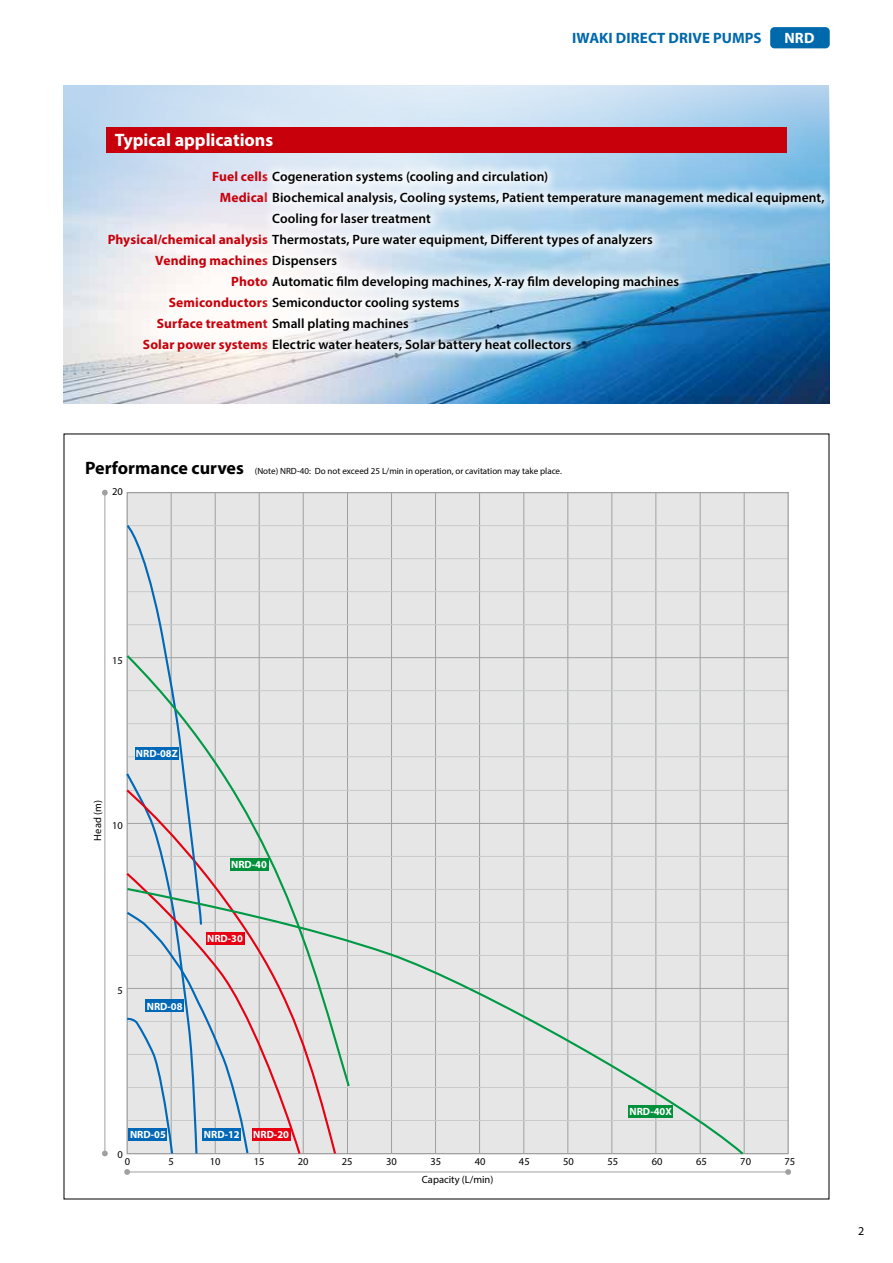
<style>
.page{position:relative;width:893px;height:1263px;background:#fff}
.page>*{position:absolute;margin:0;border:0;box-sizing:border-box;transform-origin:0 0}
.t1{font:700 18px "Myriad Pro";color:#fff}
.t2{font:700 15px "Myriad Pro";letter-spacing:.005em;color:#0069ac}
.t3{font:700 15px "Myriad Pro";color:#fff}
.t4{font:600 13.5px/21px "Myriad Pro";letter-spacing:.005em;color:#000}
.t5{font:700 13.5px "Myriad Pro";letter-spacing:.01em;color:#c7000b}
.t6{font:12px "Myriad Pro";color:#000}
.t7{font:10.5px "Myriad Pro";color:#000}
.t8{font:700 10.5px "Myriad Pro";color:#fff}
.t9{font:9px "Myriad Pro";color:#000}
.s1{font-weight:700;color:#c7000b}
.s2{font-weight:600;color:#000}
.s3{font-weight:700;font-size:18px}
</style>
<div class="page">
<img style="left:64px;top:85px;width:765px;height:319px">
<div style="left:770px;top:27px;width:60px;height:21px;background:#0069ac;border-radius:4px"></div>
<div style="left:106px;top:128px;width:681px;height:25px;background:#c7000b"></div>
<div style="left:261px;top:161px;width:575px;height:203px;background:#fff;opacity:.75"></div>
<div style="left:127px;top:493px;width:661px;height:661px;background:#e6e6e6"></div>
<hr style="left:171px;top:493px;width:1px;height:660px;background:#9fa0a0">
<hr style="left:303px;top:493px;width:1px;height:660px;background:#9fa0a0">
<hr style="left:259px;top:493px;width:1px;height:660px;background:#9fa0a0">
<hr style="left:215px;top:493px;width:1px;height:660px;background:#9fa0a0">
<hr style="left:347px;top:493px;width:1px;height:660px;background:#9fa0a0">
<hr style="left:479px;top:493px;width:1px;height:660px;background:#9fa0a0">
<hr style="left:435px;top:493px;width:1px;height:660px;background:#9fa0a0">
<hr style="left:391px;top:493px;width:1px;height:660px;background:#9fa0a0">
<hr style="left:523px;top:493px;width:1px;height:660px;background:#9fa0a0">
<hr style="left:656px;top:493px;width:1px;height:660px;background:#9fa0a0">
<hr style="left:611px;top:493px;width:1px;height:660px;background:#9fa0a0">
<hr style="left:567px;top:493px;width:1px;height:660px;background:#9fa0a0">
<hr style="left:700px;top:493px;width:1px;height:660px;background:#9fa0a0">
<hr style="left:744px;top:493px;width:1px;height:660px;background:#9fa0a0">
<hr style="left:127px;top:790px;width:661px;height:1px;background:#c9caca">
<hr style="left:127px;top:823px;width:661px;height:1px;background:#9fa0a0">
<hr style="left:127px;top:856px;width:661px;height:1px;background:#c9caca">
<hr style="left:127px;top:889px;width:661px;height:1px;background:#c9caca">
<hr style="left:127px;top:922px;width:661px;height:1px;background:#c9caca">
<hr style="left:127px;top:955px;width:661px;height:1px;background:#c9caca">
<hr style="left:127px;top:988px;width:661px;height:1px;background:#9fa0a0">
<hr style="left:127px;top:1021px;width:661px;height:1px;background:#c9caca">
<hr style="left:127px;top:1054px;width:661px;height:1px;background:#c9caca">
<hr style="left:127px;top:525px;width:661px;height:1px;background:#c9caca">
<hr style="left:127px;top:558px;width:661px;height:1px;background:#c9caca">
<hr style="left:127px;top:591px;width:661px;height:1px;background:#c9caca">
<hr style="left:127px;top:624px;width:661px;height:1px;background:#c9caca">
<hr style="left:127px;top:657px;width:661px;height:1px;background:#9fa0a0">
<hr style="left:127px;top:690px;width:661px;height:1px;background:#c9caca">
<hr style="left:127px;top:723px;width:661px;height:1px;background:#c9caca">
<hr style="left:127px;top:756px;width:661px;height:1px;background:#c9caca">
<hr style="left:127px;top:1087px;width:661px;height:1px;background:#c9caca">
<hr style="left:127px;top:1120px;width:661px;height:1px;background:#c9caca">
<hr style="left:127px;top:1172px;width:661px;height:1px;background:#9fa0a0">
<svg style="left:124px;top:1169px;width:6px;height:6px"></svg>
<svg style="left:785px;top:1169px;width:6px;height:6px"></svg>
<hr style="left:105px;top:493px;width:1px;height:660px;background:#9fa0a0">
<svg style="left:102px;top:490px;width:6px;height:5px"></svg>
<svg style="left:102px;top:1150px;width:6px;height:6px"></svg>
<svg style="left:126px;top:524px;width:90px;height:129px"></svg>
<svg style="left:126px;top:653px;width:225px;height:233px"></svg>
<svg style="left:126px;top:886px;width:620px;height:269px"></svg>
<div style="left:129px;top:1128px;width:38px;height:13px;background:#0068b7"></div>
<div style="left:146px;top:999px;width:38px;height:13px;background:#0068b7"></div>
<div style="left:206px;top:932px;width:38px;height:13px;background:#e60012"></div>
<div style="left:230px;top:858px;width:38px;height:13px;background:#00913a"></div>
<div style="left:252px;top:1128px;width:38px;height:13px;background:#e60012"></div>
<div style="left:135px;top:747px;width:44px;height:13px;background:#0068b7"></div>
<div style="left:629px;top:1105px;width:44px;height:13px;background:#00913a"></div>
<div style="left:203px;top:1128px;width:38px;height:13px;background:#0068b7"></div>
<h1 class="t1" style="left:115px;top:129px;width:160px">Typical applications</h1>
<p class="t2" style="left:572px;top:28px;width:191px">IWAKI DIRECT DRIVE PUMPS</p>
<p class="t3" style="left:784px;top:28px;width:32px">NRD</p>
<p class="t4" style="left:220px;top:166px;width:606px;text-indent:-8px"><span class="s1">Fuel cells</span> Cogeneration systems (cooling and circulation)<br><span class="s1">Medical</span> Biochemical analysis, Cooling systems, Patient temperature management medical equipment,</p>
<p class="t4" style="left:108px;top:229px;width:547px"><span class="s1">Physical/chemical analysis</span> Thermostats, Pure water equipment, Different types of analyzers</p>
<p class="t5" style="left:155px;top:252px;width:183px">Vending machines <span class="s2">Dispensers</span></p>
<p class="t4" style="left:231px;top:271px;width:449px"><span class="s1">Photo</span> Automatic film developing machines, X-ray film developing machines</p>
<p class="t4" style="left:169px;top:292px;width:292px"><span class="s1">Semiconductors</span> Semiconductor cooling systems</p>
<p class="t4" style="left:157px;top:313px;width:253px"><span class="s1">Surface treatment</span> Small plating machines</p>
<p class="t4" style="left:143px;top:334px;width:430px"><span class="s1">Solar power systems</span> Electric water heaters, Solar battery heat collectors</p>
<p class="t4" style="left:272px;top:208px;width:160px">Cooling for laser treatment</p>
<p class="t9" style="left:85px;top:466px;width:478px"><span class="s3">Performance curves</span> (Note) NRD-40: Do not exceed 25 L/min in operation, or cavitation may take place.</p>
<p class="t7" style="left:112px;top:485px;width:12px">20</p>
<p class="t7" style="left:112px;top:654px;width:12px">15</p>
<p class="t8" style="left:136px;top:746px;width:43px">NRD-08Z</p>
<p class="t7" style="left:91px;top:840px;width:42px;rotate:-90deg">Head (m)</p>
<p class="t7" style="left:112px;top:819px;width:12px">10</p>
<p class="t8" style="left:231px;top:857px;width:37px">NRD-40</p>
<p class="t7" style="left:118px;top:983px;width:7px">5</p>
<p class="t8" style="left:147px;top:999px;width:37px">NRD-08</p>
<p class="t8" style="left:207px;top:931px;width:37px">NRD-30</p>
<p class="t8" style="left:130px;top:1127px;width:37px">NRD-05</p>
<p class="t8" style="left:204px;top:1127px;width:37px">NRD-12</p>
<p class="t8" style="left:253px;top:1127px;width:37px">NRD-20</p>
<p class="t8" style="left:629px;top:1105px;width:44px">NRD-40X</p>
<p class="t7" style="left:118px;top:1148px;width:7px">0</p>
<p class="t7" style="left:125px;top:1155px;width:7px">0</p>
<p class="t7" style="left:168px;top:1155px;width:7px">5</p>
<p class="t7" style="left:210px;top:1155px;width:12px">10</p>
<p class="t7" style="left:254px;top:1155px;width:12px">15</p>
<p class="t7" style="left:298px;top:1155px;width:12px">20</p>
<p class="t7" style="left:342px;top:1155px;width:12px">25</p>
<p class="t7" style="left:386px;top:1155px;width:12px">30</p>
<p class="t7" style="left:430px;top:1155px;width:12px">35</p>
<p class="t7" style="left:475px;top:1155px;width:12px">40</p>
<p class="t7" style="left:519px;top:1155px;width:12px">45</p>
<p class="t7" style="left:563px;top:1155px;width:12px">50</p>
<p class="t7" style="left:607px;top:1155px;width:12px">55</p>
<p class="t7" style="left:652px;top:1155px;width:12px">60</p>
<p class="t7" style="left:696px;top:1155px;width:12px">65</p>
<p class="t7" style="left:740px;top:1155px;width:12px">70</p>
<p class="t7" style="left:785px;top:1155px;width:12px">75</p>
<p class="t7" style="left:422px;top:1173px;width:73px">Capacity (L/min)</p>
<p class="t6" style="left:858px;top:1224px;width:8px">2</p>
</div>
